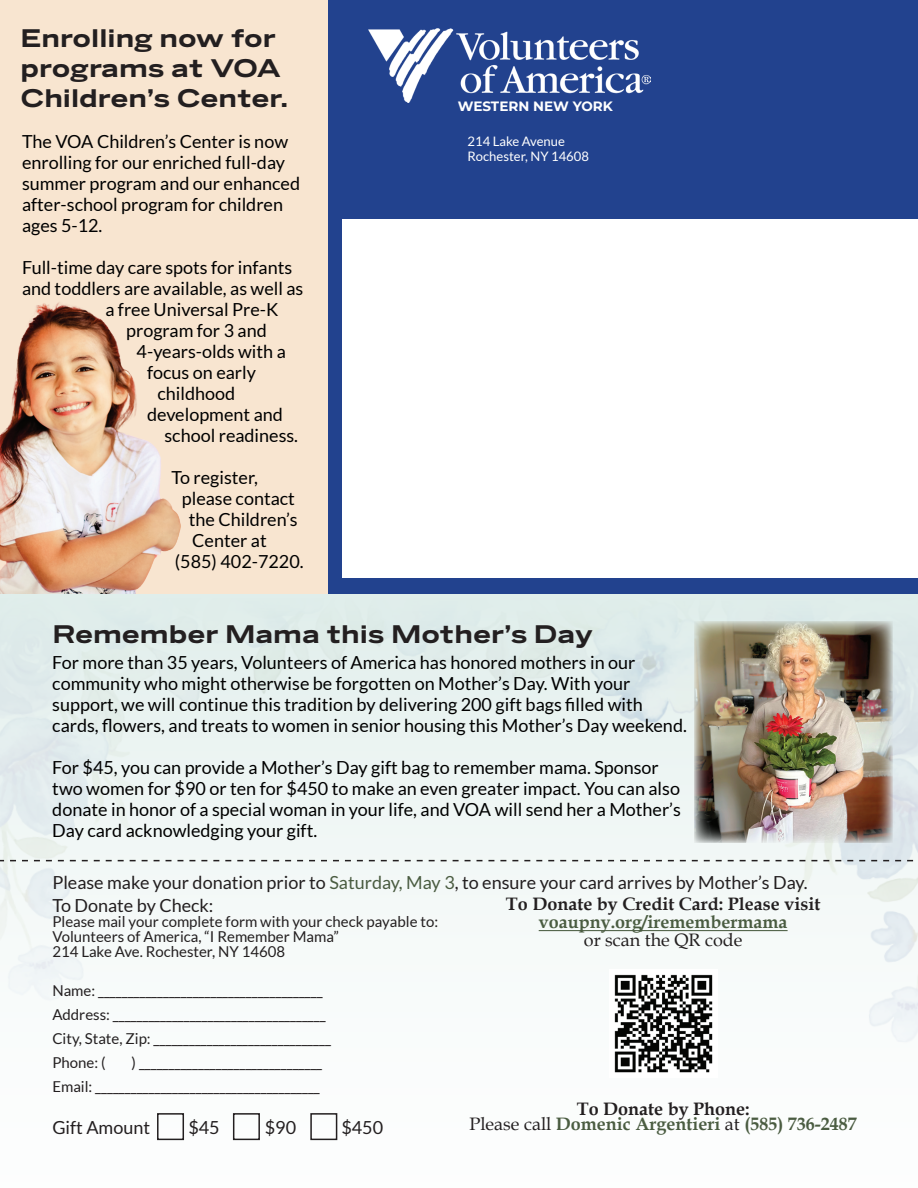
<style>
.page{position:relative;width:918px;height:1188px;background:#fff}
.page>*{position:absolute;margin:0;border:0;box-sizing:border-box;transform-origin:0 0}
.t1{font:700 24px/30px "Benton Sans Wide";color:#231f20}
.t2{font:18px/21px "Lato";color:#000}
.t3{font:18px/23px "Lato";color:#231f20}
.t4{font:700 18px/15px "Book Antiqua";color:#4a5c41;text-align:center}
.t5{font:700 18px "Book Antiqua";color:#231f20}
.t6{font:18px "Book Antiqua";color:#231f20}
.t7{font:15px/24px "Lato";color:#231f20}
.t8{font:700 13.5px "Montserrat";color:#fff}
.t9{font:13.05px/15.8px "Lato";color:#fff}
.s1{color:#4a5c41}
.s2{color:#231f20}
.s3{font-weight:400;color:#231f20}
</style>
<div class="page">
<div style="left:0;top:594px;width:918px;height:594px;background:linear-gradient(to bottom,#e0edeb,#fff)"></div>
<div style="left:335px;top:0;width:583px;height:219px;background:#22428e"></div>
<div style="left:328px;top:577px;width:590px;height:17px;background:#22428e"></div>
<div style="left:328px;top:0;width:15px;height:593px;background:#22428e"></div>
<img style="left:369px;top:28px;width:281px;height:75px">
<div style="left:157px;top:1113px;width:27px;height:27px;border:2px solid #231f20"></div>
<div style="left:233px;top:1113px;width:27px;height:27px;border:2px solid #231f20"></div>
<div style="left:310px;top:1113px;width:27px;height:27px;border:2px solid #231f20"></div>
<hr style="left:539px;top:930px;width:249px;height:1px;background:#4a5c41">
<img style="left:609px;top:969px;width:108px;height:108px">
<div style="left:0;top:0;width:328px;height:594px;background:#f8e5d0"></div>
<img style="left:0;top:302px;width:181px;height:292px">
<svg style="left:0;top:860px;width:918px;height:1px"></svg>
<img style="left:694px;top:621px;width:199px;height:222px">
<h1 class="t1" style="left:21px;top:24px;width:269px">Enrolling now for programs at VOA<br>Children’s Center.</h1>
<p class="t2" style="left:22px;top:131px;width:280px">The VOA Children’s Center is now enrolling for our enriched full-day summer program and our enhanced after-school program for children ages 5-12.</p>
<p class="t2" style="left:22px;top:257px;width:272px">Full-time day care spots for infants</p>
<p class="t2" style="left:22px;top:278px;width:283px">and toddlers are available, as well as</p>
<p class="t2" style="left:105px;top:299px;width:174px">a free Universal Pre-K</p>
<p class="t2" style="left:126px;top:320px;width:142px">program for 3 and</p>
<p class="t2" style="left:137px;top:341px;width:151px">4-years-olds with a</p>
<p class="t2" style="left:147px;top:362px;width:110px">focus on early</p>
<p class="t2" style="left:158px;top:383px;width:79px">childhood</p>
<p class="t2" style="left:147px;top:404px;width:137px">development and</p>
<p class="t2" style="left:164px;top:425px;width:135px">school readiness.</p>
<p class="t2" style="left:171px;top:467px;width:88px">To register,</p>
<p class="t2" style="left:182px;top:488px;width:115px">please contact</p>
<p class="t2" style="left:189px;top:509px;width:110px">the Children’s</p>
<p class="t2" style="left:192px;top:530px;width:76px">Center at</p>
<p class="t2" style="left:175px;top:551px;width:130px">(585) 402-7220.</p>
<p class="t8" style="left:458px;top:97px;width:157px">WESTERN NEW YORK</p>
<p class="t9" style="left:468px;top:133px;width:123px">214 Lake Avenue<br>Rochester, NY 14608</p>
<h1 class="t1" style="left:52px;top:620px;width:542px">Remember Mama this Mother’s Day</h1>
<p class="t2" style="left:52px;top:652px;width:636px">For more than 35 years, Volunteers of America has honored mothers in our community who might otherwise be forgotten on Mother’s Day. With your support, we will continue this tradition by delivering 200 gift bags filled with cards, flowers, and treats to women in senior housing this Mother’s Day weekend.</p>
<p class="t2" style="left:52px;top:757px;width:630px">For $45, you can provide a Mother’s Day gift bag to remember mama. Sponsor two women for $90 or ten for $450 to make an even greater impact. You can also donate in honor of a special woman in your life, and VOA will send her a Mother’s Day card acknowledging your gift.</p>
<p class="t3" style="left:52px;top:871px;width:757px">Please make your donation prior to <span class="s1">Saturday, May 3</span>, to ensure your card arrives by Mother’s Day.<br>To Donate by Check:</p>
<p class="t7" style="left:52px;top:914px;width:387px;line-height:15px">Please mail your complete form with your check payable to:<br>Volunteers of America, “I Remember Mama”<br>214 Lake Ave. Rochester, NY 14608</p>
<p class="t7" style="left:52px;top:978px;width:280px">Name: ______________________________________ Address: ____________________________________ City, State, Zip: ______________________________ Phone: (</p>
<p class="t5" style="left:506px;top:892px;width:316px">To Donate by Credit Card: Please visit</p>
<p class="t4" style="left:539px;top:915px;width:250px">voaupny.org/iremembermama</p>
<p class="t6" style="left:584px;top:928px;width:160px">or scan the QR code</p>
<p class="t7" style="left:52px;top:1050px;width:271px;text-align:right">) _______________________________<br>Email: ______________________________________</p>
<p class="t3" style="left:52px;top:1115px;width:99px">Gift Amount</p>
<p class="t3" style="left:188px;top:1115px;width:33px">$45</p>
<p class="t3" style="left:265px;top:1115px;width:33px">$90</p>
<p class="t3" style="left:341px;top:1115px;width:43px">$450</p>
<p class="t4" style="left:470px;top:1101px;width:389px"><span class="s2">To Donate by Phone:<br></span><span class="s3">Please call</span> Domenic Argentieri <span class="s3">at</span> (585) 736-2487</p>
</div>
